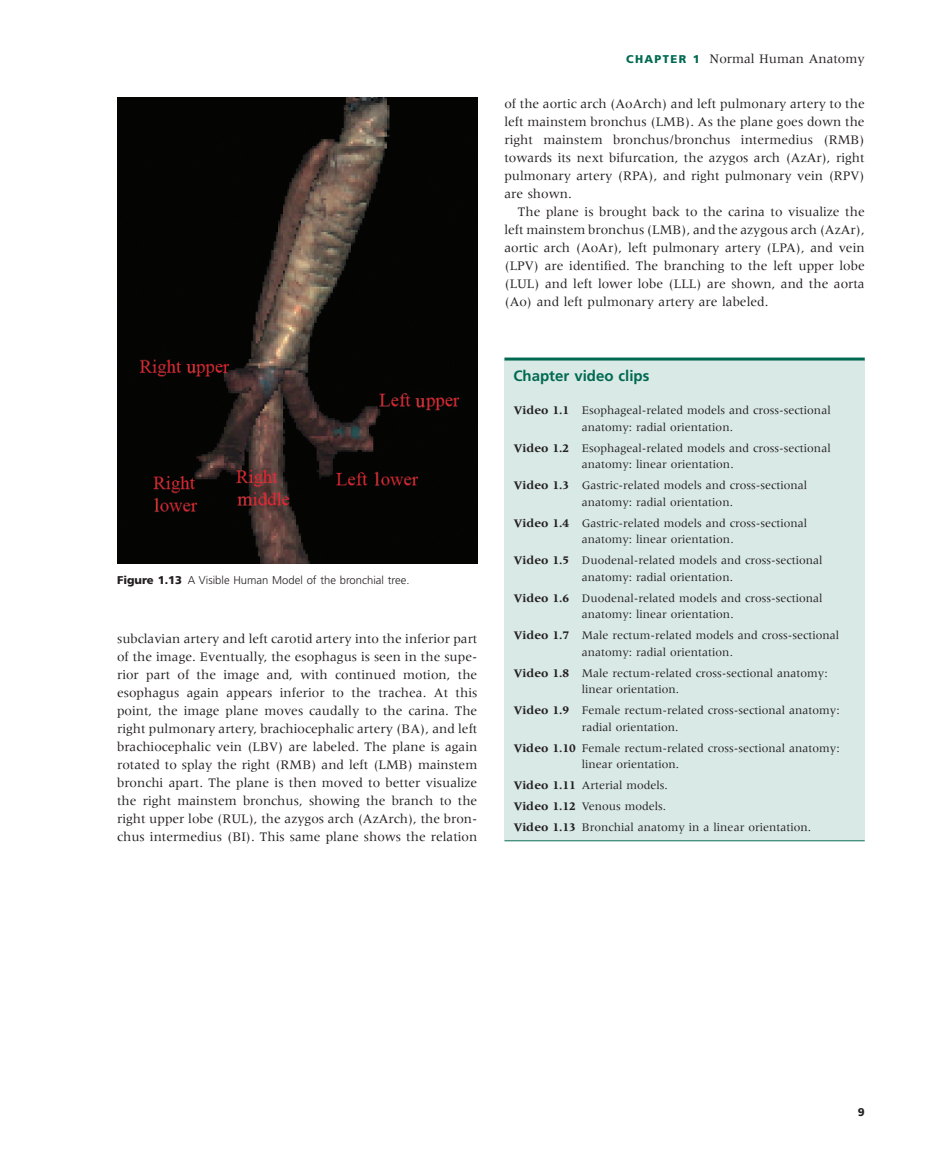
<style>
.page{position:relative;width:932px;height:1174px;background:#fff}
.page>*{position:absolute;margin:0;border:0;box-sizing:border-box;transform-origin:0 0}
.t1{font:700 15px "Frutiger";color:#006951}
.t2{font:13.5px/18px "Meridien";color:#231f20;text-align:justify}
.t3{font:12px/16.5px "Meridien";color:#231f20}
.t4{font:300 11.25px "Frutiger";color:#231f20}
.t5{font:900 11.25px "Frutiger";color:#231f20}
.s1{font-weight:900}
.s2{font-family:"Frutiger";font-weight:900;font-size:11.25px;color:#006951}
.s3{font-weight:700}
</style>
<div class="page">
<img style="left:117px;top:97px;width:360px;height:466px">
<div style="left:504px;top:360px;width:360px;height:480px;background:#d9e9e5"></div>
<hr style="left:504px;top:357px;width:360px;height:3px;background:#006951">
<hr style="left:504px;top:840px;width:360px;height:1px;background:#006951">
<p class="t4" style="left:117px;top:575px;width:294px"><span class="s1">Figure 1.13</span> A Visible Human Model of the bronchial tree.</p>
<p class="t2" style="left:117px;top:630px;width:362px">subclavian artery and left carotid artery into the inferior part of the image. Eventually, the esophagus is seen in the supe&shy;rior part of the image and, with continued motion, the esophagus again appears inferior to the trachea. At this point, the image plane moves caudally to the carina. The right pulmonary artery, brachiocephalic artery (BA), and left brachiocephalic vein (LBV) are labeled. The plane is again rotated to splay the right (RMB) and left (LMB) mainstem bronchi apart. The plane is then moved to better visualize the right mainstem bronchus, showing the branch to the right upper lobe (RUL), the azygos arch (AzArch), the bron&shy;chus intermedius (BI). This same plane shows the relation</p>
<p class="t2" style="left:626px;top:51px;width:240px"><span class="s2">CHAPTER 1</span> Normal Human Anatomy</p>
<p class="t2" style="left:504px;top:96px;width:362px">of the aortic arch (AoArch) and left pulmonary artery to the left mainstem bronchus (LMB). As the plane goes down the right mainstem bronchus/bronchus intermedius (RMB) towards its next bifurcation, the azygos arch (AzAr), right pulmonary artery (RPA), and right pulmonary vein (RPV) are shown.</p>
<p class="t2" style="left:504px;top:204px;width:362px;text-indent:14px">The plane is brought back to the carina to visualize the left mainstem bronchus (LMB), and the azygous arch (AzAr), aortic arch (AoAr), left pulmonary artery (LPA), and vein (LPV) are identified. The branching to the left upper lobe (LUL) and left lower lobe (LLL) are shown, and the aorta (Ao) and left pulmonary artery are labeled.</p>
<p class="t1" style="left:513px;top:370px;width:137px">Chapter v ideo c lips</p>
<p class="t3" style="left:581px;top:403px;width:250px;text-indent:-68px"><span class="s3">Video 1.1</span> Esophageal - related models and cross - sectional anatomy: radial orientation.</p>
<p class="t3" style="left:581px;top:440px;width:250px;text-indent:-68px"><span class="s3">Video 1.2</span> Esophageal - related models and cross - sectional anatomy: linear orientation.</p>
<p class="t3" style="left:513px;top:478px;width:295px;text-align:center"><span class="s3">Video 1.3</span> Gastric - related models and cross - sectional anatomy: radial orientation.</p>
<p class="t3" style="left:513px;top:515px;width:295px;text-align:center"><span class="s3">Video 1.4</span> Gastric - related models and cross - sectional anatomy: linear orientation.</p>
<p class="t3" style="left:581px;top:553px;width:242px;text-indent:-68px"><span class="s3">Video 1.5</span> Duodenal - related models and cross - sectional anatomy: radial orientation.</p>
<p class="t3" style="left:581px;top:590px;width:242px;text-indent:-68px"><span class="s3">Video 1.6</span> Duodenal - related models and cross - sectional anatomy: linear orientation.</p>
<p class="t3" style="left:581px;top:628px;width:259px;text-indent:-68px"><span class="s3">Video 1.7</span> Male rectum - related models and cross - sectional anatomy: radial orientation.</p>
<p class="t3" style="left:581px;top:665px;width:247px;text-indent:-68px"><span class="s3">Video 1.8</span> Male rectum - related cross - sectional anatomy: linear orientation.</p>
<p class="t3" style="left:581px;top:703px;width:259px;text-indent:-68px"><span class="s3">Video 1.9</span> Female rectum - related cross - sectional anatomy: radial orientation.</p>
<p class="t3" style="left:581px;top:740px;width:259px;text-indent:-68px"><span class="s3">Video 1.10</span> Female rectum - related cross - sectional anatomy: linear orientation.</p>
<p class="t3" style="left:513px;top:776px;width:299px;line-height:21px"><span class="s3">Video 1.11</span> Arterial models.<br><span class="s3">Video 1.12</span> Venous models.<br><span class="s3">Video 1.13</span> Bronchial anatomy in a linear orientation.</p>
<p class="t5" style="left:857px;top:1108px;width:8px">9</p>
</div>
